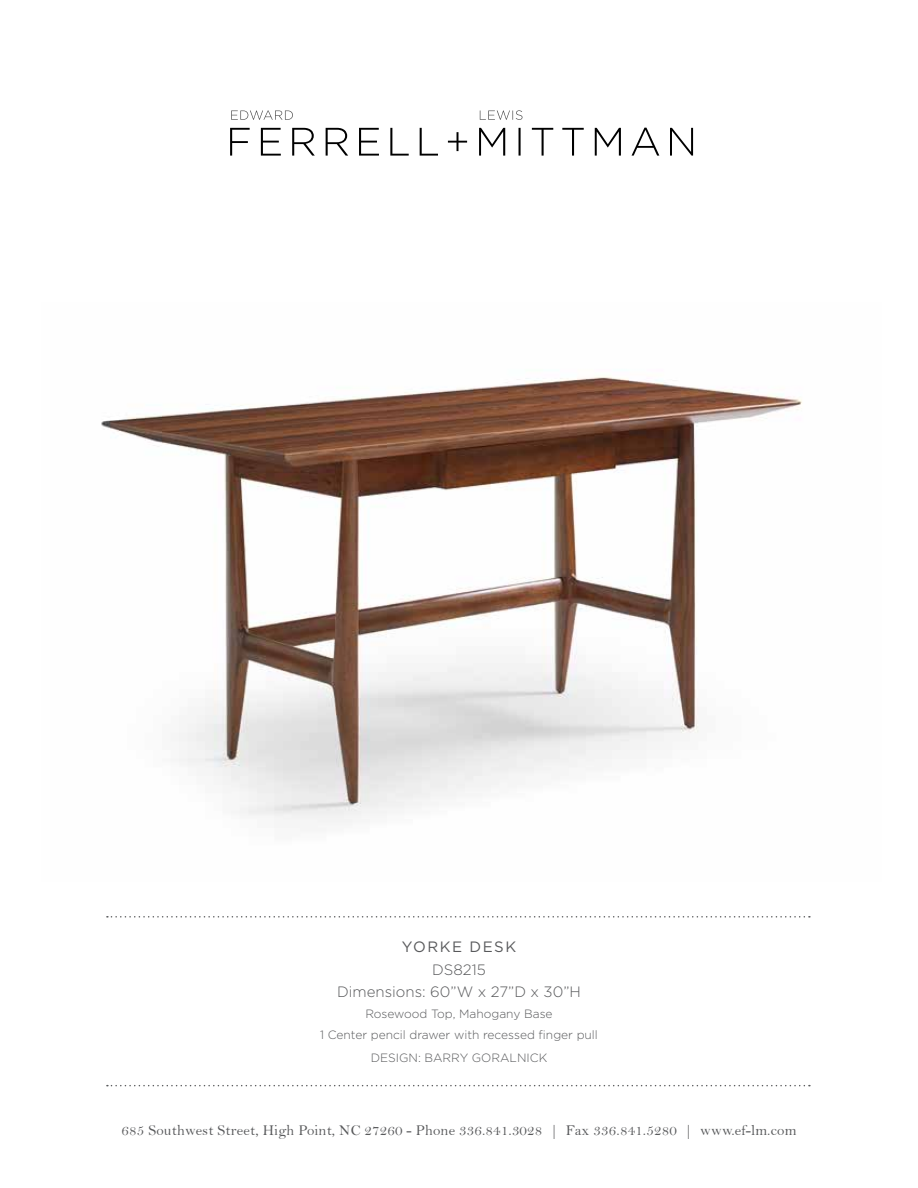
<style>
.page{position:relative;width:918px;height:1188px;background:#fff}
.page>*{position:absolute;margin:0;border:0;box-sizing:border-box;transform-origin:0 0}
.t1{font:15px "Bell";letter-spacing:.01em;color:#58595b}
.t2{font:300 15px/22.5px "Gotham";color:#58595b;text-align:center}
.t3{font:15px "Gotham";letter-spacing:.1em;color:#58595b}
.t4{font:300 12px/21px "Gotham";color:#58595b;text-align:center}
</style>
<div class="page">
<svg style="left:107px;top:916px;width:703px;height:2px"></svg>
<svg style="left:107px;top:1085px;width:703px;height:1px"></svg>
<svg style="left:230px;top:128px;width:463px;height:28px"></svg>
<svg style="left:231px;top:110px;width:62px;height:10px"></svg>
<svg style="left:480px;top:110px;width:43px;height:10px"></svg>
<img style="left:101px;top:376px;width:701px;height:447px">
<p class="t3" style="left:402px;top:939px;width:116px">YORKE DESK</p>
<p class="t2" style="left:337px;top:958px;width:245px">DS8215<br>Dimensions: 60”W x 27”D x 30”H</p>
<p class="t4" style="left:320px;top:1003px;width:279px">Rosewood Top, Mahogany Base<br>1 Center pencil drawer with recessed finger pull</p>
<p class="t4" style="left:371px;top:1047px;width:178px">DESIGN: BARRY GORALNICK</p>
<p class="t1" style="left:122px;top:1122px;width:676px">685 Southwest Street, High Point, NC 27260 - Phone 336.841.3028 | Fax 336.841.5280 | www.ef-lm.com</p>
</div>
